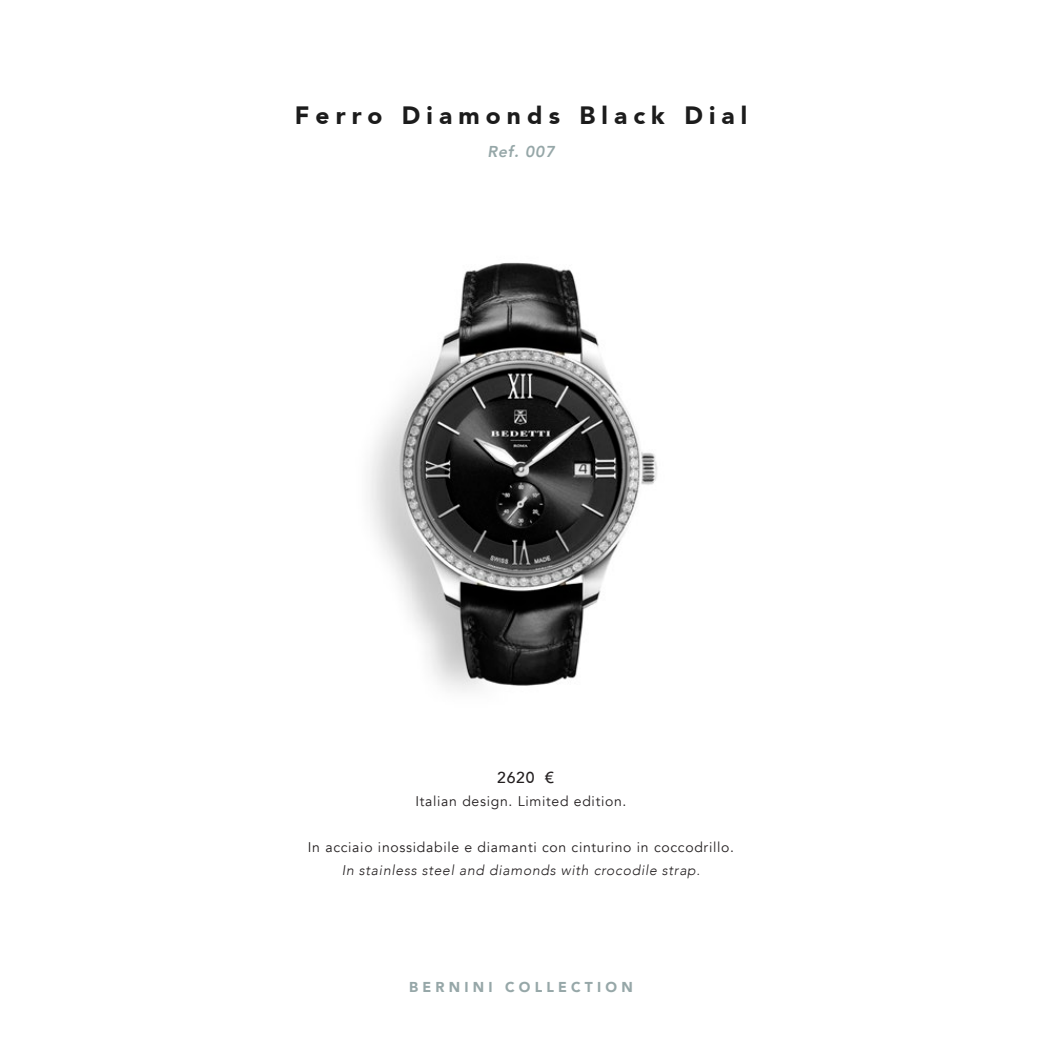
<style>
.page{position:relative;width:1042px;height:1042px;background:#fff}
.page>*{position:absolute;margin:0;border:0;box-sizing:border-box;transform-origin:0 0}
.t1{font:900 24.5px "Avenir";letter-spacing:.25em;color:#1c1c1c}
.t2{font:italic 800 15.75px "Avenir";letter-spacing:.05em;color:#96a7a8}
.t3{font:500 15.75px "Avenir";color:#231f20}
.t4{font:14px "Avenir";letter-spacing:.05em;color:#231f20}
.t5{font:italic 300 14px "Avenir";letter-spacing:.05em;color:#231f20}
.t6{font:900 14px "Avenir";letter-spacing:.3em;color:#96a7a8}
.s1{font-family:"Avenir Next LT Pro"}
</style>
<div class="page">
<img style="left:370px;top:262px;width:288px;height:429px">
<h1 class="t1" style="left:295px;top:100px;width:454px">Ferro Diamonds Black Dial</h1>
<p class="t2" style="left:487px;top:142px;width:69px">Ref. 007</p>
<p class="t3" style="left:497px;top:764px;width:59px">2620 <span class="s1">€</span></p>
<p class="t4" style="left:415px;top:792px;width:212px">Italian design. Limited edition.</p>
<p class="t4" style="left:308px;top:839px;width:428px">In acciaio inossidabile e diamanti con cinturino in coccodrillo.</p>
<p class="t5" style="left:342px;top:862px;width:360px">In stainless steel and diamonds with crocodile strap.</p>
<p class="t6" style="left:409px;top:979px;width:225px">BERNINI COLLECTION</p>
</div>
